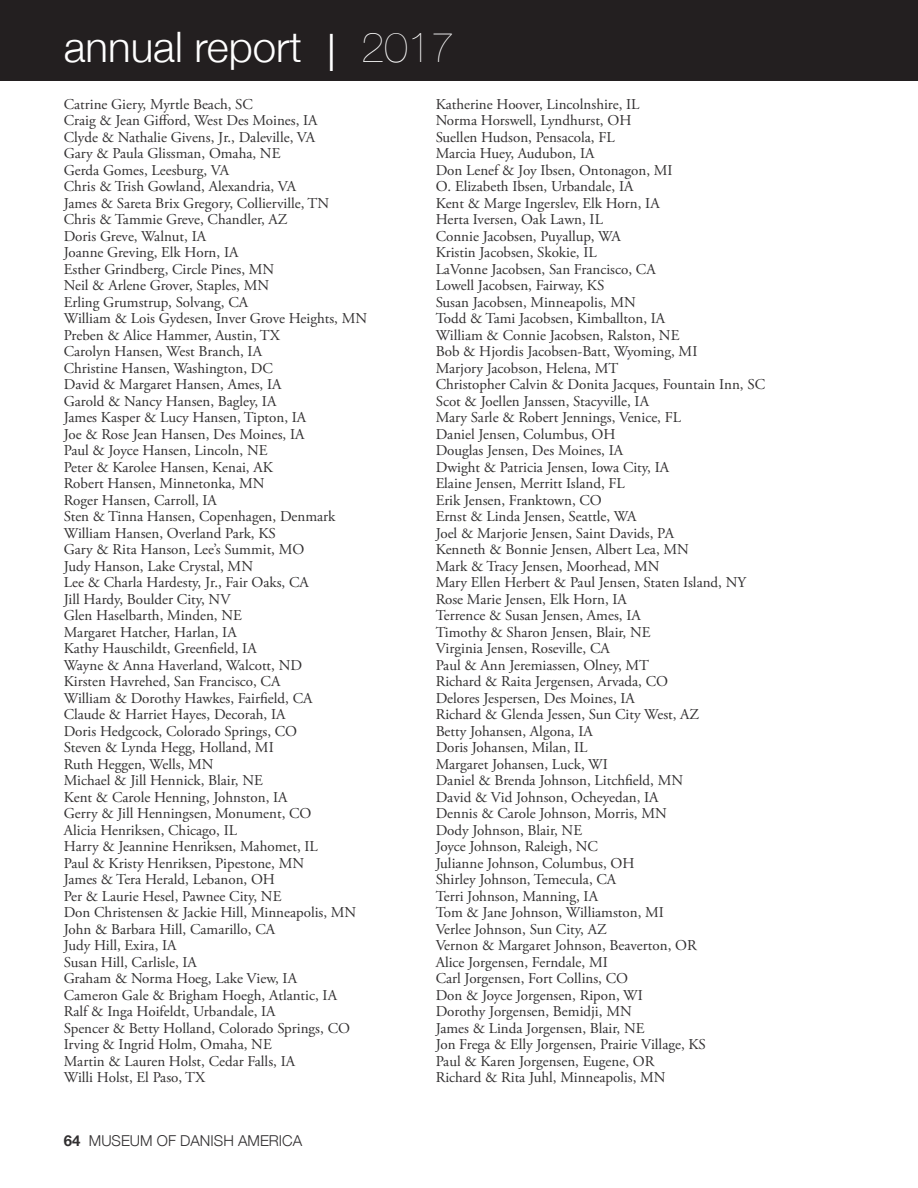
<style>
.page{position:relative;width:918px;height:1188px;background:#fff}
.page>*{position:absolute;margin:0;border:0;box-sizing:border-box;transform-origin:0 0}
.t1{font:300 42px "Helvetica Neue";color:#fff}
.t2{font:15px/16.5px "Adobe Garamond Pro";color:#312f30}
.t3{font:300 15px "Helvetica Neue";color:#312f30}
.t4{font:700 15px "Helvetica Neue";color:#312f30}
.s1{font-weight:400;font-size:36px}
.s2{font-weight:200}
</style>
<div class="page">
<div style="left:0;top:0;width:918px;height:81px;background:#231f20"></div>
<h1 class="t1" style="left:64px;top:13px;width:392px">ANNUAL REPORT <span class="s1">│</span> <span class="s2">2017</span></h1>
<p class="t2" style="left:64px;top:96px;width:305px">Catrine Giery, Myrtle Beach, SC<br>Craig &amp; Jean Gifford, West Des Moines, IA<br>Clyde &amp; Nathalie Givens, Jr., Daleville, VA<br>Gary &amp; Paula Glissman, Omaha, NE<br>Gerda Gomes, Leesburg, VA<br>Chris &amp; Trish Gowland, Alexandria, VA<br>James &amp; Sareta Brix Gregory, Collierville, TN<br>Chris &amp; Tammie Greve, Chandler, AZ<br>Doris Greve, Walnut, IA<br>Joanne Greving, Elk Horn, IA<br>Esther Grindberg, Circle Pines, MN<br>Neil &amp; Arlene Grover, Staples, MN<br>Erling Grumstrup, Solvang, CA<br>William &amp; Lois Gydesen, Inver Grove Heights, MN Preben &amp; Alice Hammer, Austin, TX<br>Carolyn Hansen, West Branch, IA<br>Christine Hansen, Washington, DC<br>David &amp; Margaret Hansen, Ames, IA<br>Garold &amp; Nancy Hansen, Bagley, IA<br>James Kasper &amp; Lucy Hansen, Tipton, IA<br>Joe &amp; Rose Jean Hansen, Des Moines, IA<br>Paul &amp; Joyce Hansen, Lincoln, NE<br>Peter &amp; Karolee Hansen, Kenai, AK<br>Robert Hansen, Minnetonka, MN<br>Roger Hansen, Carroll, IA<br>Sten &amp; Tinna Hansen, Copenhagen, Denmark William Hansen, Overland Park, KS<br>Gary &amp; Rita Hanson, Lee’s Summit, MO<br>Judy Hanson, Lake Crystal, MN<br>Lee &amp; Charla Hardesty, Jr., Fair Oaks, CA<br>Jill Hardy, Boulder City, NV<br>Glen Haselbarth, Minden, NE<br>Margaret Hatcher, Harlan, IA<br>Kathy Hauschildt, Greenfield, IA<br>Wayne &amp; Anna Haverland, Walcott, ND<br>Kirsten Havrehed, San Francisco, CA<br>William &amp; Dorothy Hawkes, Fairfield, CA<br>Claude &amp; Harriet Hayes, Decorah, IA<br>Doris Hedgcock, Colorado Springs, CO<br>Steven &amp; Lynda Hegg, Holland, MI<br>Ruth Heggen, Wells, MN<br>Michael &amp; Jill Hennick, Blair, NE<br>Kent &amp; Carole Henning, Johnston, IA<br>Gerry &amp; Jill Henningsen, Monument, CO<br>Alicia Henriksen, Chicago, IL<br>Harry &amp; Jeannine Henriksen, Mahomet, IL<br>Paul &amp; Kristy Henriksen, Pipestone, MN<br>James &amp; Tera Herald, Lebanon, OH<br>Per &amp; Laurie Hesel, Pawnee City, NE<br>Don Christensen &amp; Jackie Hill, Minneapolis, MN John &amp; Barbara Hill, Camarillo, CA<br>Judy Hill, Exira, IA<br>Susan Hill, Carlisle, IA<br>Graham &amp; Norma Hoeg, Lake View, IA<br>Cameron Gale &amp; Brigham Hoegh, Atlantic, IA<br>Ralf &amp; Inga Hoifeldt, Urbandale, IA<br>Spencer &amp; Betty Holland, Colorado Springs, CO Irving &amp; Ingrid Holm, Omaha, NE<br>Martin &amp; Lauren Holst, Cedar Falls, IA<br>Willi Holst, El Paso, TX</p>
<p class="t2" style="left:436px;top:96px;width:331px">Katherine Hoover, Lincolnshire, IL<br>Norma Horswell, Lyndhurst, OH<br>Suellen Hudson, Pensacola, FL<br>Marcia Huey, Audubon, IA<br>Don Lenef &amp; Joy Ibsen, Ontonagon, MI<br>O. Elizabeth Ibsen, Urbandale, IA<br>Kent &amp; Marge Ingerslev, Elk Horn, IA<br>Herta Iversen, Oak Lawn, IL<br>Connie Jacobsen, Puyallup, WA<br>Kristin Jacobsen, Skokie, IL<br>LaVonne Jacobsen, San Francisco, CA<br>Lowell Jacobsen, Fairway, KS<br>Susan Jacobsen, Minneapolis, MN<br>Todd &amp; Tami Jacobsen, Kimballton, IA<br>William &amp; Connie Jacobsen, Ralston, NE<br>Bob &amp; Hjordis Jacobsen-Batt, Wyoming, MI<br>Marjory Jacobson, Helena, MT<br>Christopher Calvin &amp; Donita Jacques, Fountain Inn, SC Scot &amp; Joellen Janssen, Stacyville, IA<br>Mary Sarle &amp; Robert Jennings, Venice, FL<br>Daniel Jensen, Columbus, OH<br>Douglas Jensen, Des Moines, IA<br>Dwight &amp; Patricia Jensen, Iowa City, IA<br>Elaine Jensen, Merritt Island, FL<br>Erik Jensen, Franktown, CO<br>Ernst &amp; Linda Jensen, Seattle, WA<br>Joel &amp; Marjorie Jensen, Saint Davids, PA<br>Kenneth &amp; Bonnie Jensen, Albert Lea, MN<br>Mark &amp; Tracy Jensen, Moorhead, MN<br>Mary Ellen Herbert &amp; Paul Jensen, Staten Island, NY Rose Marie Jensen, Elk Horn, IA<br>Terrence &amp; Susan Jensen, Ames, IA<br>Timothy &amp; Sharon Jensen, Blair, NE<br>Virginia Jensen, Roseville, CA<br>Paul &amp; Ann Jeremiassen, Olney, MT<br>Richard &amp; Raita Jergensen, Arvada, CO<br>Delores Jespersen, Des Moines, IA<br>Richard &amp; Glenda Jessen, Sun City West, AZ<br>Betty Johansen, Algona, IA<br>Doris Johansen, Milan, IL<br>Margaret Johansen, Luck, WI<br>Daniel &amp; Brenda Johnson, Litchfield, MN<br>David &amp; Vid Johnson, Ocheyedan, IA<br>Dennis &amp; Carole Johnson, Morris, MN<br>Dody Johnson, Blair, NE<br>Joyce Johnson, Raleigh, NC<br>Julianne Johnson, Columbus, OH<br>Shirley Johnson, Temecula, CA<br>Terri Johnson, Manning, IA<br>Tom &amp; Jane Johnson, Williamston, MI<br>Verlee Johnson, Sun City, AZ<br>Vernon &amp; Margaret Johnson, Beaverton, OR<br>Alice Jorgensen, Ferndale, MI<br>Carl Jorgensen, Fort Collins, CO<br>Don &amp; Joyce Jorgensen, Ripon, WI<br>Dorothy Jorgensen, Bemidji, MN<br>James &amp; Linda Jorgensen, Blair, NE<br>Jon Frega &amp; Elly Jorgensen, Prairie Village, KS<br>Paul &amp; Karen Jorgensen, Eugene, OR<br>Richard &amp; Rita Juhl, Minneapolis, MN</p>
<p class="t4" style="left:64px;top:1129px;width:18px">64</p>
<p class="t3" style="left:89px;top:1128px;width:213px">MUSEUM OF DANISH AMERICA</p>
</div>
